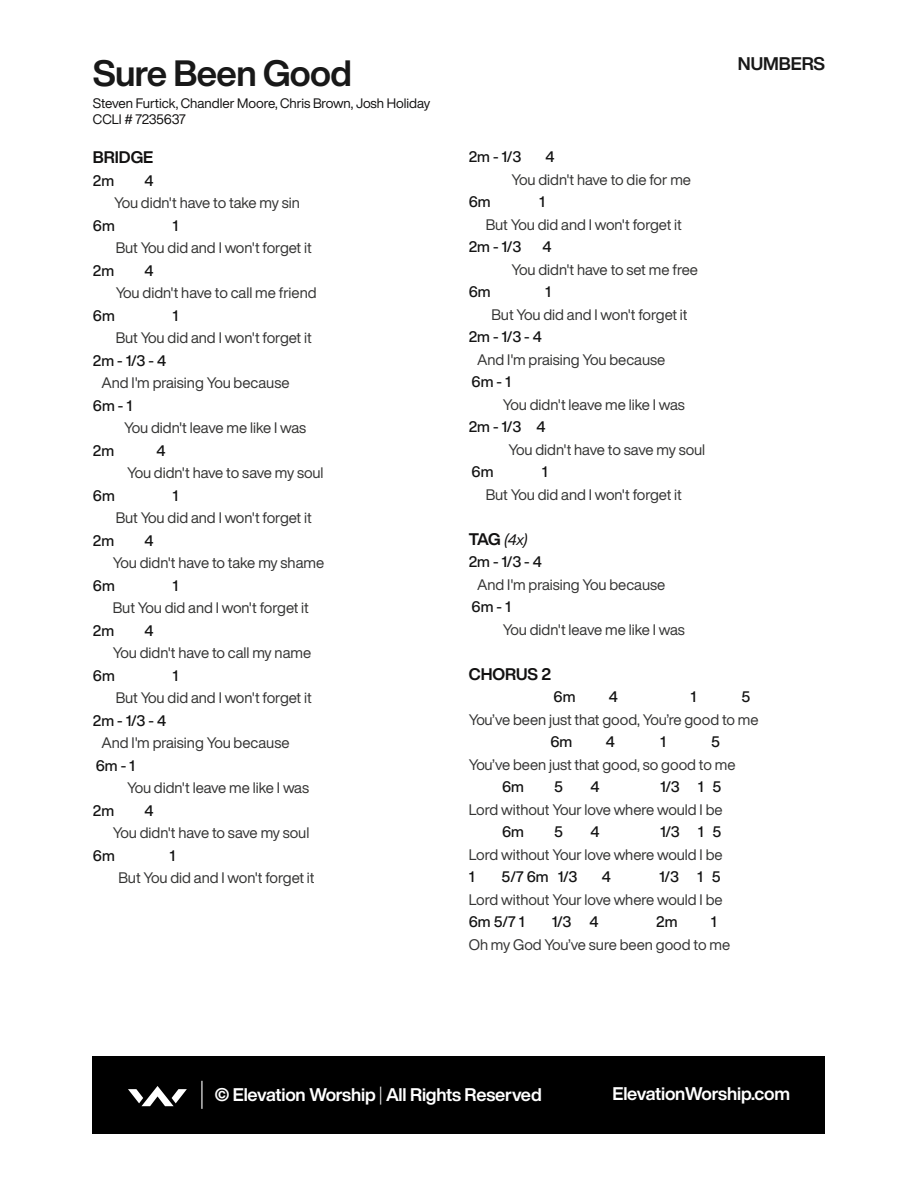
<style>
.page{position:relative;width:918px;height:1188px;background:#fff}
.page>*{position:absolute;margin:0;border:0;box-sizing:border-box;transform-origin:0 0}
.t1{font:700 36px "Helvetica Now Display";letter-spacing:-.02em;color:#181818}
.t2{font:700 18px "Helvetica Now Display";letter-spacing:-.01em;color:#fff}
.t3{font:700 18px "Helvetica Now Display";color:#181818}
.t4{font:700 16.5px "Helvetica Now Display";color:#121111}
.t5{font:15px "Helvetica Now Display";color:#343433}
.t6{font:500 15px/22.5px "Helvetica Now Display";letter-spacing:-.005em;color:#131313}
.t7{font:13.5px/16.5px "Helvetica Now Display";color:#121111}
.s1{font-weight:700;font-size:16.5px;color:#121111}
.s2{font-weight:400;font-style:italic;color:#121111}
.s3{font-weight:300}
</style>
<div class="page">
<div style="left:93px;top:1056px;width:732px;height:78px;background:#000"></div>
<svg style="left:128px;top:1086px;width:59px;height:20px"></svg>
<svg style="left:201px;top:1081px;width:1px;height:28px"></svg>
<h1 class="t1" style="left:93px;top:48px;width:260px">Sure Been Good</h1>
<p class="t3" style="left:738px;top:51px;width:89px">NUMBERS</p>
<p class="t7" style="left:93px;top:95px;width:339px">Steven Furtick, Chandler Moore, Chris Brown, Josh Holiday<br>CCLI # 7235637</p>
<p class="t4" style="left:93px;top:146px;width:62px">BRIDGE</p>
<p class="t6" style="left:93px;top:169px;width:23px">2m</p>
<p class="t6" style="left:144px;top:169px;width:11px">4</p>
<p class="t5" style="left:114px;top:193px;width:187px">You didn't have to take my sin</p>
<p class="t6" style="left:93px;top:214px;width:23px">6m</p>
<p class="t6" style="left:172px;top:214px;width:7px">1</p>
<p class="t5" style="left:116px;top:238px;width:198px">But You did and I won't forget it</p>
<p class="t6" style="left:93px;top:259px;width:23px">2m</p>
<p class="t6" style="left:144px;top:259px;width:11px">4</p>
<p class="t5" style="left:116px;top:283px;width:203px">You didn't have to call me friend</p>
<p class="t6" style="left:93px;top:304px;width:23px">6m</p>
<p class="t6" style="left:172px;top:304px;width:7px">1</p>
<p class="t5" style="left:116px;top:328px;width:198px">But You did and I won't forget it</p>
<p class="t6" style="left:93px;top:349px;width:75px">2m - 1/3 - 4</p>
<p class="t5" style="left:101px;top:373px;width:190px">And I'm praising You because</p>
<p class="t6" style="left:93px;top:394px;width:41px">6m - 1</p>
<p class="t5" style="left:124px;top:418px;width:184px">You didn't leave me like I was</p>
<p class="t6" style="left:93px;top:439px;width:23px">2m</p>
<p class="t6" style="left:157px;top:439px;width:11px">4</p>
<p class="t5" style="left:127px;top:463px;width:198px">You didn't have to save my soul</p>
<p class="t6" style="left:93px;top:484px;width:23px">6m</p>
<p class="t6" style="left:172px;top:484px;width:7px">1</p>
<p class="t5" style="left:116px;top:508px;width:198px">But You did and I won't forget it</p>
<p class="t6" style="left:93px;top:529px;width:23px">2m</p>
<p class="t6" style="left:144px;top:529px;width:11px">4</p>
<p class="t5" style="left:113px;top:553px;width:213px">You didn't have to take my shame</p>
<p class="t6" style="left:93px;top:574px;width:23px">6m</p>
<p class="t6" style="left:172px;top:574px;width:7px">1</p>
<p class="t5" style="left:113px;top:598px;width:198px">But You did and I won't forget it</p>
<p class="t6" style="left:93px;top:619px;width:23px">2m</p>
<p class="t6" style="left:144px;top:619px;width:11px">4</p>
<p class="t5" style="left:113px;top:643px;width:200px">You didn't have to call my name</p>
<p class="t6" style="left:93px;top:664px;width:23px">6m</p>
<p class="t6" style="left:172px;top:664px;width:7px">1</p>
<p class="t5" style="left:116px;top:688px;width:198px">But You did and I won't forget it</p>
<p class="t6" style="left:93px;top:709px;width:75px">2m - 1/3 - 4</p>
<p class="t5" style="left:101px;top:733px;width:190px">And I'm praising You because</p>
<p class="t6" style="left:96px;top:754px;width:41px">6m - 1</p>
<p class="t5" style="left:127px;top:778px;width:184px">You didn't leave me like I was</p>
<p class="t6" style="left:93px;top:799px;width:23px">2m</p>
<p class="t6" style="left:144px;top:799px;width:11px">4</p>
<p class="t5" style="left:113px;top:823px;width:198px">You didn't have to save my soul</p>
<p class="t6" style="left:93px;top:844px;width:23px">6m</p>
<p class="t6" style="left:169px;top:844px;width:7px">1</p>
<p class="t5" style="left:119px;top:868px;width:198px">But You did and I won't forget it</p>
<p class="t6" style="left:469px;top:146px;width:54px">2m - 1/3</p>
<p class="t6" style="left:546px;top:146px;width:11px">4</p>
<p class="t5" style="left:511px;top:169px;width:181px">You didn't have to die for me</p>
<p class="t6" style="left:469px;top:191px;width:23px">6m</p>
<p class="t6" style="left:539px;top:191px;width:7px">1</p>
<p class="t5" style="left:486px;top:214px;width:198px">But You did and I won't forget it</p>
<p class="t6" style="left:469px;top:236px;width:54px">2m - 1/3</p>
<p class="t6" style="left:542px;top:236px;width:11px">4</p>
<p class="t5" style="left:511px;top:259px;width:188px">You didn't have to set me free</p>
<p class="t6" style="left:469px;top:281px;width:23px">6m</p>
<p class="t6" style="left:545px;top:281px;width:7px">1</p>
<p class="t5" style="left:492px;top:304px;width:198px">But You did and I won't forget it</p>
<p class="t6" style="left:469px;top:326px;width:75px">2m - 1/3 - 4</p>
<p class="t5" style="left:477px;top:349px;width:190px">And I'm praising You because</p>
<p class="t6" style="left:472px;top:371px;width:41px">6m - 1</p>
<p class="t5" style="left:503px;top:394px;width:184px">You didn't leave me like I was</p>
<p class="t6" style="left:469px;top:416px;width:78px">2m - 1/3 4</p>
<p class="t5" style="left:509px;top:439px;width:198px">You didn't have to save my soul</p>
<p class="t6" style="left:472px;top:461px;width:23px">6m</p>
<p class="t6" style="left:542px;top:461px;width:7px">1</p>
<p class="t5" style="left:486px;top:484px;width:198px">But You did and I won't forget it</p>
<p class="t6" style="left:469px;top:528px;width:75px"><span class="s1">TAG</span> <span class="s2">(4x)<br></span>2m - 1/3 - 4</p>
<p class="t5" style="left:477px;top:574px;width:190px">And I'm praising You because</p>
<p class="t6" style="left:472px;top:596px;width:41px">6m - 1</p>
<p class="t5" style="left:503px;top:619px;width:184px">You didn't leave me like I was</p>
<p class="t4" style="left:469px;top:662px;width:84px">CHORUS 2</p>
<p class="t6" style="left:554px;top:686px;width:23px">6m</p>
<p class="t6" style="left:609px;top:686px;width:11px">4</p>
<p class="t6" style="left:691px;top:686px;width:7px">1</p>
<p class="t6" style="left:742px;top:686px;width:10px">5</p>
<p class="t5" style="left:469px;top:709px;width:292px">You’ve been just that good, You’re good to me</p>
<p class="t6" style="left:551px;top:731px;width:23px">6m</p>
<p class="t6" style="left:606px;top:731px;width:11px">4</p>
<p class="t6" style="left:660px;top:731px;width:7px">1</p>
<p class="t6" style="left:711px;top:731px;width:10px">5</p>
<p class="t5" style="left:469px;top:754px;width:268px">You’ve been just that good, so good to me</p>
<p class="t6" style="left:502px;top:776px;width:23px">6m</p>
<p class="t6" style="left:554px;top:776px;width:10px">5</p>
<p class="t6" style="left:590px;top:776px;width:11px">4</p>
<p class="t6" style="left:660px;top:776px;width:63px">1/3 1 5</p>
<p class="t5" style="left:469px;top:799px;width:255px">Lord without Your love where would I be</p>
<p class="t6" style="left:502px;top:821px;width:23px">6m</p>
<p class="t6" style="left:554px;top:821px;width:10px">5</p>
<p class="t6" style="left:590px;top:821px;width:11px">4</p>
<p class="t6" style="left:660px;top:821px;width:63px">1/3 1 5</p>
<p class="t5" style="left:469px;top:844px;width:255px">Lord without Your love where would I be</p>
<p class="t6" style="left:469px;top:866px;width:7px">1</p>
<p class="t6" style="left:502px;top:866px;width:77px">5/7 6m 1/3</p>
<p class="t6" style="left:602px;top:866px;width:11px">4</p>
<p class="t6" style="left:659px;top:866px;width:63px">1/3 1 5</p>
<p class="t5" style="left:469px;top:889px;width:255px">Lord without Your love where would I be</p>
<p class="t6" style="left:469px;top:911px;width:57px">6m 5/7 1</p>
<p class="t6" style="left:552px;top:911px;width:48px">1/3 4</p>
<p class="t6" style="left:656px;top:911px;width:23px">2m</p>
<p class="t6" style="left:711px;top:911px;width:7px">1</p>
<p class="t5" style="left:469px;top:934px;width:263px">Oh my God You’ve sure been good to me</p>
<p class="t2" style="left:215px;top:1082px;width:328px">© Elevation Worship <span class="s3">|</span> All Rights Reserved</p>
<p class="t2" style="left:613px;top:1082px;width:179px">ElevationWorship.com</p>
</div>
